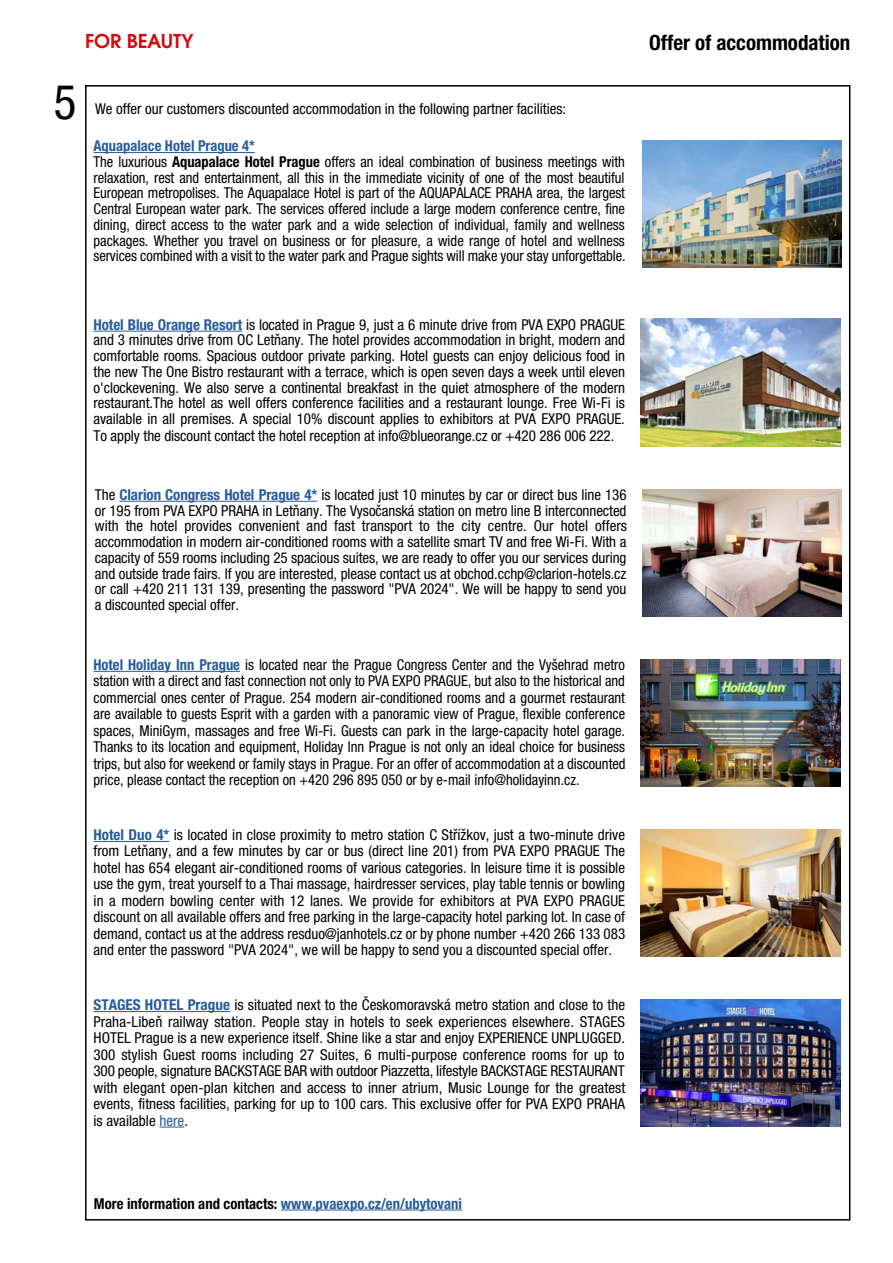
<style>
.page{position:relative;width:893px;height:1263px;background:#fff}
.page>*{position:absolute;margin:0;border:0;box-sizing:border-box;transform-origin:0 0}
.t1{font:condensed 48px "Helvetica Neue LT Pro";color:#000}
.t2{font:700 condensed 21px "Helvetica Neue LT Pro";color:#000}
.t3{font:21px "Avant Gar Got Itc TOT Dem";color:#d20a11}
.t4{font:condensed 15px/16.5px "Helvetica Neue LT Pro";letter-spacing:-.005em;color:#000;text-align:justify}
.t5{font:700 condensed 15px "Helvetica Neue LT Pro";color:#000}
.s1{font-weight:700;color:#275b9b}
.s2{font-weight:700}
.s3{color:#275b9b}
</style>
<div class="page">
<img style="left:641px;top:829px;width:199px;height:128px">
<hr style="left:94px;top:841px;width:75px;height:1px;background:#275b9b">
<img style="left:641px;top:319px;width:199px;height:127px">
<hr style="left:94px;top:331px;width:148px;height:1px;background:#275b9b">
<img style="left:642px;top:140px;width:200px;height:128px">
<hr style="left:94px;top:152px;width:161px;height:1px;background:#275b9b">
<img style="left:642px;top:489px;width:200px;height:128px">
<hr style="left:119px;top:501px;width:198px;height:1px;background:#275b9b">
<hr style="left:281px;top:1209px;width:181px;height:1px;background:#275b9b">
<img style="left:641px;top:659px;width:199px;height:128px">
<hr style="left:94px;top:671px;width:146px;height:1px;background:#275b9b">
<img style="left:641px;top:999px;width:199px;height:128px">
<hr style="left:94px;top:1011px;width:136px;height:1px;background:#275b9b">
<svg style="left:159px;top:1127px;width:25px;height:1px"></svg>
<h2 class="t3" style="left:85px;top:29px;width:110px">FOR BEAUTY</h2>
<h1 class="t1" style="left:53px;top:75px;width:25px">5</h1>
<p class="t4" style="left:95px;top:101px;width:473px">We offer our customers discounted accommodation in the following partner facilities:</p>
<p class="t4" style="left:94px;top:138px;width:534px;line-height:15.8px;text-align:left"><span class="s1">Aquapalace Hotel Prague 4*<br></span>The luxurious <span class="s2">Aquapalace Hotel Prague</span> offers an ideal combination of business meetings with relaxation, rest and entertainment, all this in the immediate vicinity of one of the most beautiful European metropolises. The Aquapalace Hotel is part of the AQUAPALACE PRAHA area, the largest Central European water park. The services offered include a large modern conference centre, fine dining, direct access to the water park and a wide selection of individual, family and wellness packages. Whether you travel on business or for pleasure, a wide range of hotel and wellness services combined with a visit to the water park and Prague sights will make your stay unforgettable.</p>
<p class="t4" style="left:94px;top:316px;width:533px;line-height:15.9px"><span class="s1">Hotel Blue Orange Resort</span> is located in Prague 9, just a 6 minute drive from PVA EXPO PRAGUE and 3 minutes drive from OC Letňany. The hotel provides accommodation in bright, modern and comfortable rooms. Spacious outdoor private parking. Hotel guests can enjoy delicious food in the new The One Bistro restaurant with a terrace, which is open seven days a week until eleven o'clockevening. We also serve a continental breakfast in the quiet atmosphere of the modern restaurant.The hotel as well offers conference facilities and a restaurant lounge. Free Wi-Fi is available in all premises. A special 10% discount applies to exhibitors at PVA EXPO PRAGUE.<br>To apply the discount contact the hotel reception at info@blueorange.cz or +420 286 006 222.</p>
<p class="t4" style="left:95px;top:486px;width:533px;line-height:15.8px">The <span class="s1">Clarion Congress Hotel Prague 4*</span> is located just 10 minutes by car or direct bus line 136 or 195 from PVA EXPO PRAHA in Letňany. The Vysočanská station on metro line B interconnected with the hotel provides convenient and fast transport to the city centre. Our hotel offers accommodation in modern air-conditioned rooms with a satellite smart TV and free Wi-Fi. With a capacity of 559 rooms including 25 spacious suites, we are ready to offer you our services during and outside trade fairs. If you are interested, please contact us at obchod.cchp@clarion-hotels.cz or call +420 211 131 139, presenting the password "PVA 2024". We will be happy to send you a discounted special offer.</p>
<p class="t4" style="left:94px;top:656px;width:534px"><span class="s1">Hotel Holiday Inn Prague</span> is located near the Prague Congress Center and the Vyšehrad metro station with a direct and fast connection not only to PVA EXPO PRAGUE, but also to the historical and commercial ones center of Prague. 254 modern air-conditioned rooms and a gourmet restaurant are available to guests Esprit with a garden with a panoramic view of Prague, flexible conference spaces, MiniGym, massages and free Wi-Fi. Guests can park in the large-capacity hotel garage.<br>Thanks to its location and equipment, Holiday Inn Prague is not only an ideal choice for business trips, but also for weekend or family stays in Prague. For an offer of accommodation at a discounted price, please contact the reception on +420 296 895 050 or by e-mail info@holidayinn.cz.</p>
<p class="t4" style="left:94px;top:826px;width:533px"><span class="s1">Hotel Duo 4*</span> is located in close proximity to metro station C Střížkov, just a two-minute drive from Letňany, and a few minutes by car or bus (direct line 201) from PVA EXPO PRAGUE The hotel has 654 elegant air-conditioned rooms of various categories. In leisure time it is possible use the gym, treat yourself to a Thai massage, hairdresser services, play table tennis or bowling in a modern bowling center with 12 lanes. We provide for exhibitors at PVA EXPO PRAGUE discount on all available offers and free parking in the large-capacity hotel parking lot. In case of demand, contact us at the address resduo@janhotels.cz or by phone number +420 266 133 083 and enter the password "PVA 2024", we will be happy to send you a discounted special offer.</p>
<p class="t4" style="left:94px;top:996px;width:533px"><span class="s1">STAGES HOTEL Prague</span> is situated next to the Českomoravská metro station and close to the Praha-Libeň railway station. People stay in hotels to seek experiences elsewhere. STAGES HOTEL Prague is a new experience itself. Shine like a star and enjoy EXPERIENCE UNPLUGGED.<br>300 stylish Guest rooms including 27 Suites, 6 multi-purpose conference rooms for up to 300 people, signature BACKSTAGE BAR with outdoor Piazzetta, lifestyle BACKSTAGE RESTAURANT with elegant open-plan kitchen and access to inner atrium, Music Lounge for the greatest events, fitness facilities, parking for up to 100 cars. This exclusive offer for PVA EXPO PRAHA is available <span class="s3">here</span>.</p>
<h2 class="t2" style="left:649px;top:29px;width:203px">Offer of accommodation</h2>
<p class="t5" style="left:94px;top:1194px;width:370px">More information and contacts: <span class="s3">www.pvaexpo.cz/en/ubytovani</span></p>
</div>
